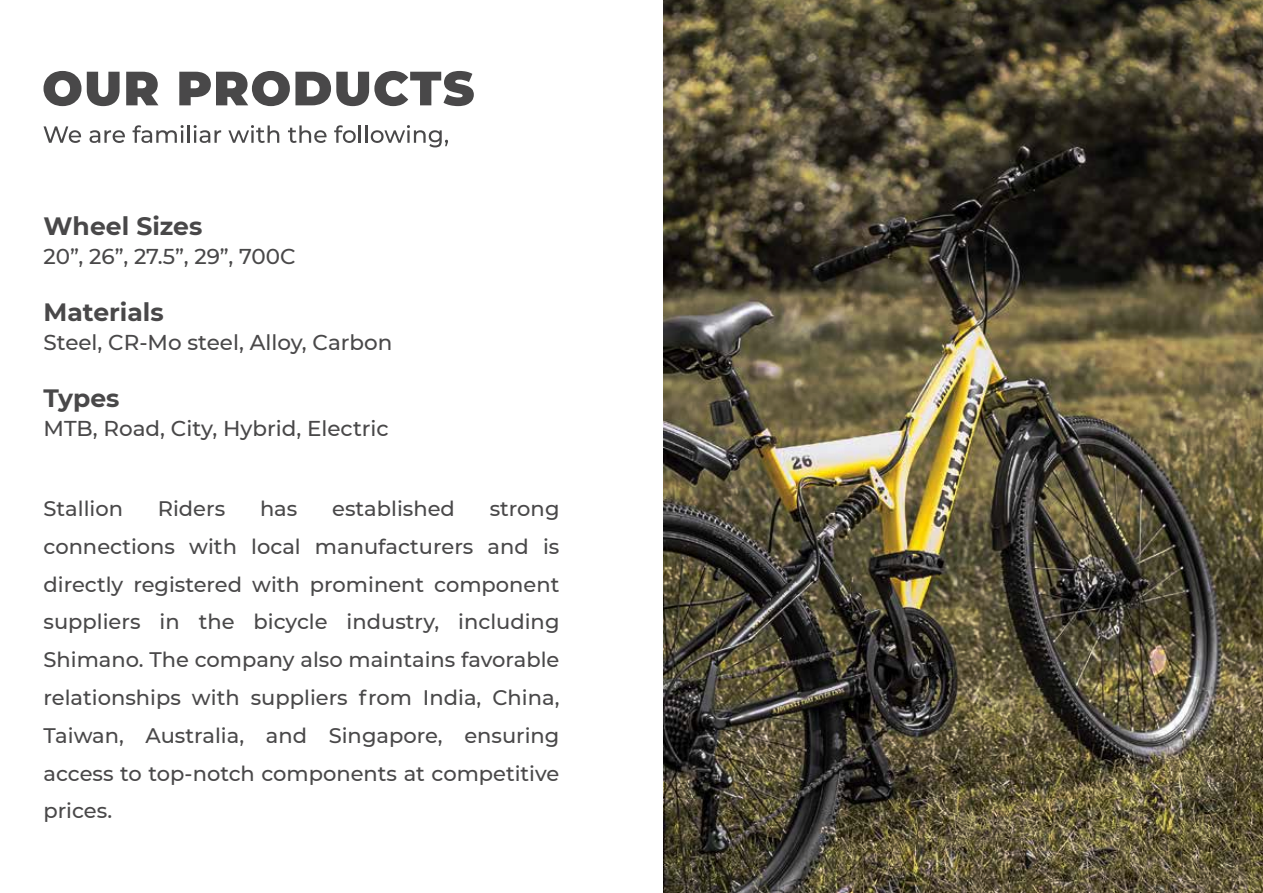
<style>
.page{position:relative;width:1263px;height:893px;background:#fff}
.page>*{position:absolute;margin:0;border:0;box-sizing:border-box;transform-origin:0 0}
.t1{font:700 25.05px "Montserrat";color:#494849}
.t2{font:500 21.45px "Montserrat";color:#494849}
.t3{font:500 21px/37.8px "Montserrat";color:#494849;text-align:justify}
</style>
<div class="page">
<img style="left:663px;top:0;width:600px;height:893px">
<svg style="left:44px;top:71px;width:37px;height:35px"></svg>
<svg style="left:87px;top:72px;width:33px;height:34px"></svg>
<svg style="left:126px;top:72px;width:32px;height:33px"></svg>
<svg style="left:179px;top:71px;width:295px;height:35px"></svg>
<svg style="left:44px;top:126px;width:37px;height:17px"></svg>
<svg style="left:90px;top:130px;width:35px;height:13px"></svg>
<svg style="left:133px;top:125px;width:51px;height:18px"></svg>
<hr style="left:187px;top:125px;width:3px;height:18px;background:#494849">
<svg style="left:194px;top:125px;width:27px;height:18px"></svg>
<svg style="left:228px;top:125px;width:51px;height:18px"></svg>
<svg style="left:288px;top:125px;width:39px;height:18px"></svg>
<svg style="left:334px;top:125px;width:27px;height:18px"></svg>
<hr style="left:365px;top:125px;width:3px;height:18px;background:#494849">
<svg style="left:371px;top:125px;width:77px;height:22px"></svg>
<p class="t1" style="left:44px;top:208px;width:160px">Wheel Sizes</p>
<p class="t2" style="left:44px;top:241px;width:254px">20”, 26”, 27.5”, 29”, 700C</p>
<p class="t1" style="left:44px;top:294px;width:122px">Materials</p>
<p class="t2" style="left:44px;top:327px;width:350px">Steel, CR-Mo steel, Alloy, Carbon</p>
<p class="t1" style="left:44px;top:380px;width:78px">Types</p>
<p class="t2" style="left:44px;top:413px;width:347px">MTB, Road, City, Hybrid, Electric</p>
<p class="t3" style="left:44px;top:489px;width:81px">Stallion</p>
<p class="t3" style="left:158px;top:489px;width:69px">Riders</p>
<p class="t3" style="left:260px;top:489px;width:39px">has</p>
<p class="t3" style="left:332px;top:489px;width:124px">established</p>
<p class="t3" style="left:44px;top:489px;width:517px;text-indent:446px">strong connections with local manufacturers and is directly registered with prominent component suppliers in the bicycle industry, including Shimano. The company also maintains favorable relationships with suppliers from India, China, Taiwan, Australia, and Singapore, ensuring access to top-notch components at competitive prices.</p>
</div>
